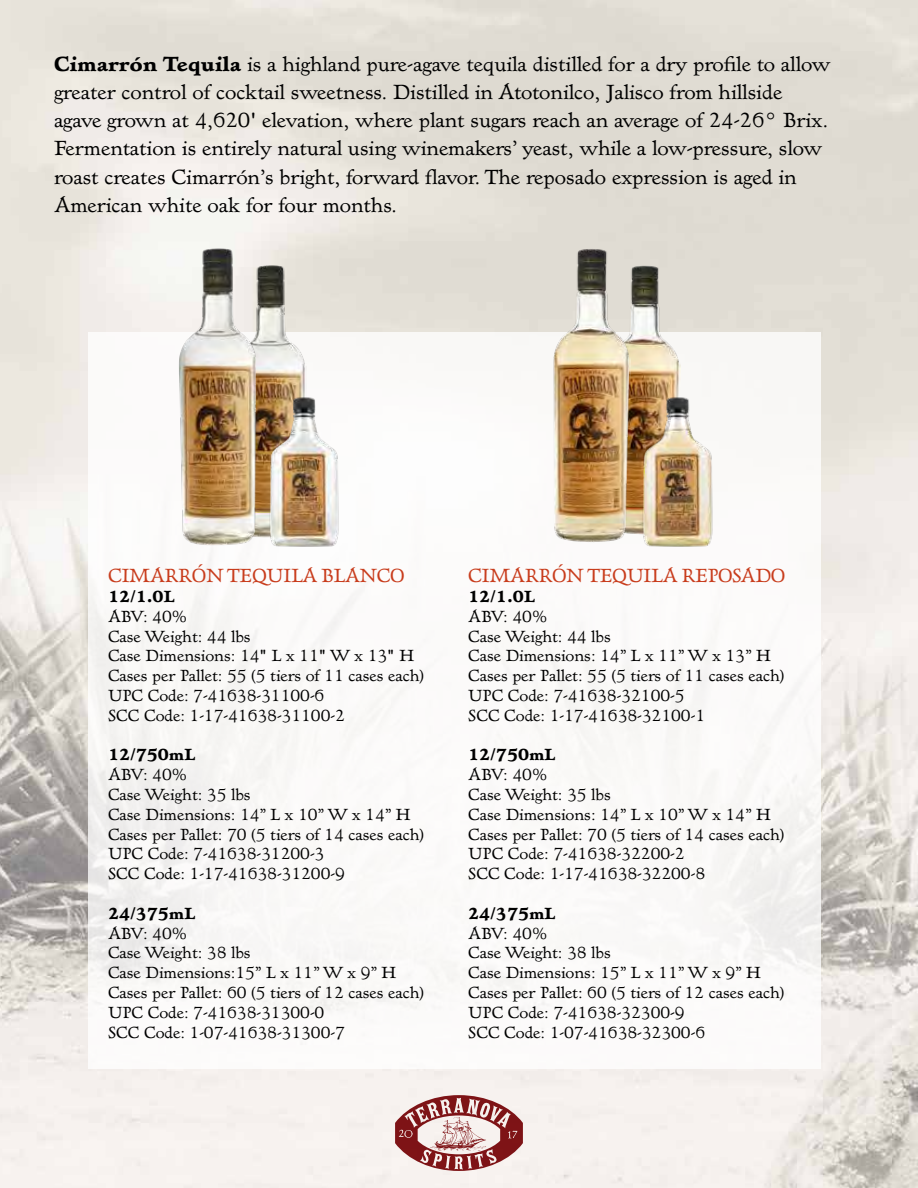
<style>
.page{position:relative;width:918px;height:1188px;background:#fff}
.page>*{position:absolute;margin:0;border:0;box-sizing:border-box;transform-origin:0 0}
.t1{font:300 21px/28.2px "Hadriano";color:#000}
.t2{font:300 19.5px "Hadriano";letter-spacing:-.02em;color:#c83c1c}
.t3{font:300 16.5px/19.8px "Hadriano";color:#000}
.t4{font:800 16.5px "Hadriano";color:#000}
.s1{font-weight:800}
</style>
<div class="page">
<img style="left:0;top:0;width:918px;height:1188px">
<div style="left:89px;top:332px;width:732px;height:737px;background:#fff"></div>
<svg style="left:395px;top:1095px;width:128px;height:76px"></svg>
<img style="left:257px;top:265px;width:50px;height:273px">
<img style="left:178px;top:247px;width:79px;height:299px">
<img style="left:263px;top:394px;width:76px;height:153px">
<img style="left:631px;top:265px;width:49px;height:269px">
<img style="left:551px;top:247px;width:80px;height:296px">
<img style="left:636px;top:394px;width:77px;height:153px">
<p class="t1" style="left:54px;top:49px;width:778px"><span class="s1">Cimarrón Tequila</span> is a highland pure-agave tequila distilled for a dry profile to allow greater control of cocktail sweetness. Distilled in Atotonilco, Jalisco from hillside agave grown at 4,620' elevation, where plant sugars reach an average of 24-26° Brix.<br>Fermentation is entirely natural using winemakers’ yeast, while a low-pressure, slow roast creates Cimarrón’s bright, forward flavor. The reposado expression is aged in American white oak for four months.</p>
<p class="t2" style="left:108px;top:564px;width:298px">CIMARRÓN TEQUILA BLANCO</p>
<p class="t4" style="left:108px;top:586px;width:68px">12/1.0L</p>
<p class="t3" style="left:108px;top:606px;width:318px">ABV: 40%<br>Case Weight: 44 lbs<br>Case Dimensions: 14" L x 11" W x 13" H<br>Cases per Pallet: 55 (5 tiers of 11 cases each)<br>UPC Code: 7-41638-31100-6<br>SCC Code: 1-17-41638-31100-2</p>
<p class="t4" style="left:108px;top:745px;width:89px">12/750mL</p>
<p class="t3" style="left:108px;top:764px;width:318px">ABV: 40%<br>Case Weight: 35 lbs<br>Case Dimensions: 14” L x 10” W x 14” H<br>Cases per Pallet: 70 (5 tiers of 14 cases each)<br>UPC Code: 7-41638-31200-3<br>SCC Code: 1-17-41638-31200-9</p>
<p class="t4" style="left:108px;top:903px;width:89px">24/375mL</p>
<p class="t3" style="left:108px;top:923px;width:318px">ABV: 40%<br>Case Weight: 38 lbs<br>Case Dimensions:15” L x 11” W x 9” H<br>Cases per Pallet: 60 (5 tiers of 12 cases each)<br>UPC Code: 7-41638-31300-0<br>SCC Code: 1-07-41638-31300-7</p>
<p class="t2" style="left:468px;top:564px;width:319px">CIMARRÓN TEQUILA REPOSADO</p>
<p class="t4" style="left:468px;top:586px;width:68px">12/1.0L</p>
<p class="t3" style="left:468px;top:606px;width:318px">ABV: 40%<br>Case Weight: 44 lbs<br>Case Dimensions: 14” L x 11” W x 13” H<br>Cases per Pallet: 55 (5 tiers of 11 cases each)<br>UPC Code: 7-41638-32100-5<br>SCC Code: 1-17-41638-32100-1</p>
<p class="t4" style="left:468px;top:745px;width:89px">12/750mL</p>
<p class="t3" style="left:468px;top:764px;width:318px">ABV: 40%<br>Case Weight: 35 lbs<br>Case Dimensions: 14” L x 10” W x 14” H<br>Cases per Pallet: 70 (5 tiers of 14 cases each)<br>UPC Code: 7-41638-32200-2<br>SCC Code: 1-17-41638-32200-8</p>
<p class="t4" style="left:468px;top:903px;width:89px">24/375mL</p>
<p class="t3" style="left:468px;top:923px;width:318px">ABV: 40%<br>Case Weight: 38 lbs<br>Case Dimensions: 15” L x 11” W x 9” H<br>Cases per Pallet: 60 (5 tiers of 12 cases each)<br>UPC Code: 7-41638-32300-9<br>SCC Code: 1-07-41638-32300-6</p>
</div>
